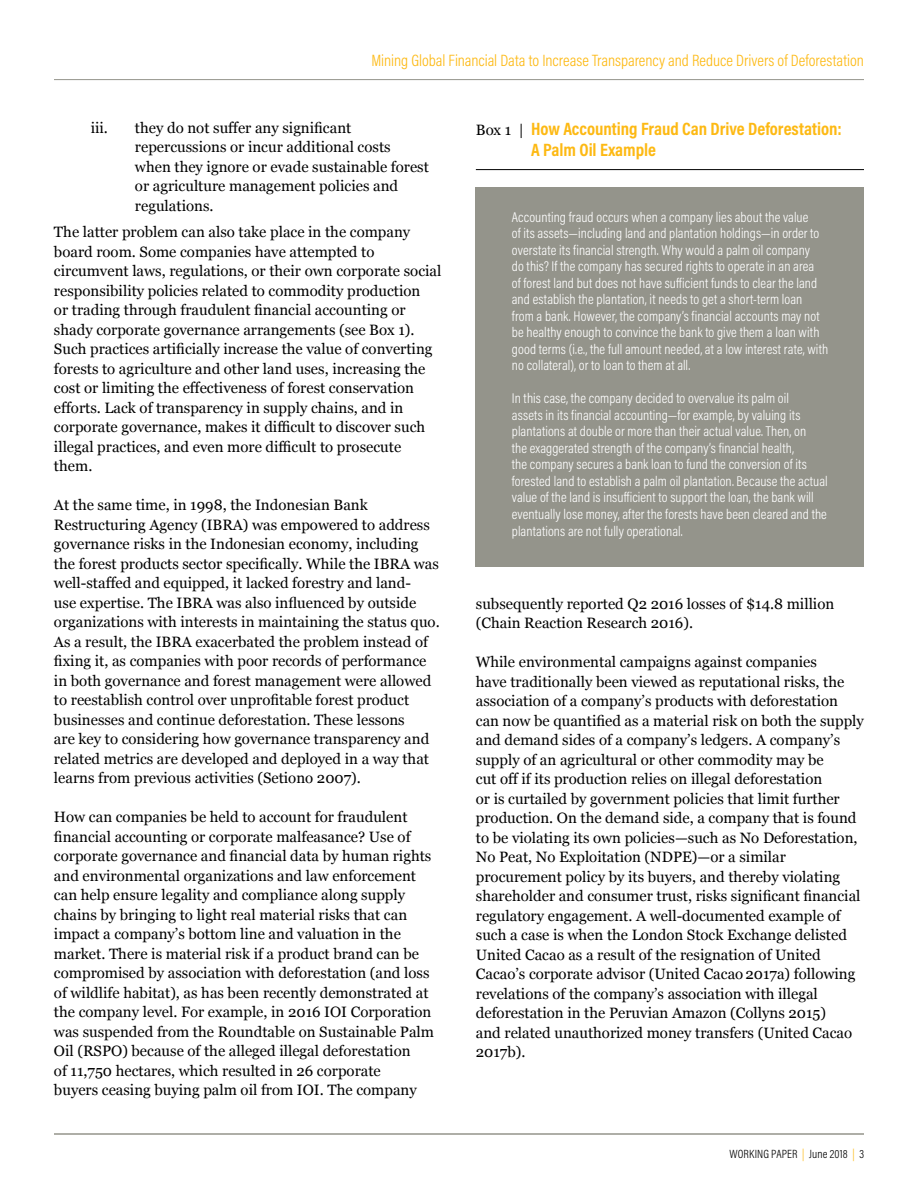
<style>
.page{position:relative;width:918px;height:1188px;background:#fff}
.page>*{position:absolute;margin:0;border:0;box-sizing:border-box;transform-origin:0 0}
.t1{font:700 18px/21px "Acumin Pro Cond";color:#fdb913}
.t2{font:300 16.5px "Acumin Pro Cond";color:#fdb913}
.t3{font:15px/19.5px "Georgia";color:#000}
.t4{font:300 14.25px/16.5px "Acumin Pro Cond";letter-spacing:.005em;color:#fff}
.t5{font:300 12px "Acumin Pro Cond";letter-spacing:.015em;color:#000}
.s1{font-family:"Georgia";font-weight:400;font-size:15px;color:#000}
.s2{color:#fdb913}
</style>
<div class="page">
<hr style="left:54px;top:1134px;width:810px;height:1px;background:#94948b">
<hr style="left:54px;top:79px;width:810px;height:1px;background:#94948b">
<div style="left:476px;top:187px;width:388px;height:380px;background:#94948b"></div>
<hr style="left:476px;top:169px;width:388px;height:1px;background:#000">
<p class="t2" style="left:371px;top:50px;width:494px">Mining Global Financial Data to Increase Transparency and Reduce Drivers of Deforestation</p>
<p class="t3" style="left:91px;top:117px;width:19px">iii.</p>
<p class="t3" style="left:135px;top:117px;width:295px">they do not suffer any significant repercussions or incur additional costs when they ignore or evade sustainable forest or agriculture management policies and regulations.</p>
<p class="t3" style="left:54px;top:222px;width:389px">The latter problem can also take place in the company board room. Some companies have attempted to circumvent laws, regulations, or their own corporate social responsibility policies related to commodity production<br>or trading through fraudulent financial accounting or shady corporate governance arrangements (see Box 1).<br>Such practices artificially increase the value of converting forests to agriculture and other land uses, increasing the cost or limiting the effectiveness of forest conservation efforts. Lack of transparency in supply chains, and in corporate governance, makes it difficult to discover such illegal practices, and even more difficult to prosecute them.</p>
<p class="t3" style="left:54px;top:495px;width:387px">At the same time, in 1998, the Indonesian Bank Restructuring Agency (IBRA) was empowered to address governance risks in the Indonesian economy, including the forest products sector specifically. While the IBRA was well-staffed and equipped, it lacked forestry and land-<br>use expertise. The IBRA was also influenced by outside organizations with interests in maintaining the status quo.<br>As a result, the IBRA exacerbated the problem instead of fixing it, as companies with poor records of performance in both governance and forest management were allowed to reestablish control over unprofitable forest product businesses and continue deforestation. These lessons<br>are key to considering how governance transparency and related metrics are developed and deployed in a way that learns from previous activities (Setiono 2007).</p>
<p class="t3" style="left:54px;top:807px;width:382px">How can companies be held to account for fraudulent financial accounting or corporate malfeasance? Use of corporate governance and financial data by human rights and environmental organizations and law enforcement can help ensure legality and compliance along supply chains by bringing to light real material risks that can impact a company’s bottom line and valuation in the market. There is material risk if a product brand can be compromised by association with deforestation (and loss of wildlife habitat), as has been recently demonstrated at the company level. For example, in 2016 IOI Corporation was suspended from the Roundtable on Sustainable Palm Oil (RSPO) because of the alleged illegal deforestation<br>of 11,750 hectares, which resulted in 26 corporate<br>buyers ceasing buying palm oil from IOI. The company</p>
<p class="t1" style="left:531px;top:118px;width:312px;text-indent:-55px"><span class="s1">Box 1 |</span> How Accounting Fraud Can Drive Deforestation:<br>A Palm Oil Example</p>
<p class="t4" style="left:512px;top:209px;width:318px">Accounting fraud occurs when a company lies about the value<br>of its assets—including land and plantation holdings—in order to overstate its financial strength. Why would a palm oil company<br>do this? If the company has secured rights to operate in an area<br>of forest land but does not have sufficient funds to clear the land and establish the plantation, it needs to get a short-term loan<br>from a bank. However, the company’s financial accounts may not be healthy enough to convince the bank to give them a loan with good terms (i.e., the full amount needed, at a low interest rate, with no collateral), or to loan to them at all.</p>
<p class="t4" style="left:512px;top:390px;width:317px">In this case, the company decided to overvalue its palm oil<br>assets in its financial accounting—for example, by valuing its plantations at double or more than their actual value. Then, on<br>the exaggerated strength of the company’s financial health,<br>the company secures a bank loan to fund the conversion of its forested land to establish a palm oil plantation. Because the actual value of the land is insufficient to support the loan, the bank will eventually lose money, after the forests have been cleared and the plantations are not fully operational.</p>
<p class="t3" style="left:476px;top:593px;width:360px">subsequently reported Q2 2016 losses of $14.8 million (Chain Reaction Research 2016).</p>
<p class="t3" style="left:476px;top:652px;width:390px">While environmental campaigns against companies<br>have traditionally been viewed as reputational risks, the association of a company’s products with deforestation can now be quantified as a material risk on both the supply and demand sides of a company’s ledgers. A company’s supply of an agricultural or other commodity may be<br>cut off if its production relies on illegal deforestation<br>or is curtailed by government policies that limit further production. On the demand side, a company that is found to be violating its own policies—such as No Deforestation, No Peat, No Exploitation (NDPE)—or a similar procurement policy by its buyers, and thereby violating shareholder and consumer trust, risks significant financial regulatory engagement. A well-documented example of such a case is when the London Stock Exchange delisted United Cacao as a result of the resignation of United Cacao’s corporate advisor (United Cacao 2017a) following revelations of the company’s association with illegal deforestation in the Peruvian Amazon (Collyns 2015)<br>and related unauthorized money transfers (United Cacao 2017b).</p>
<p class="t5" style="left:729px;top:1146px;width:136px">WORKING PAPER <span class="s2">|</span> June 2018 <span class="s2">|</span> 3</p>
</div>
